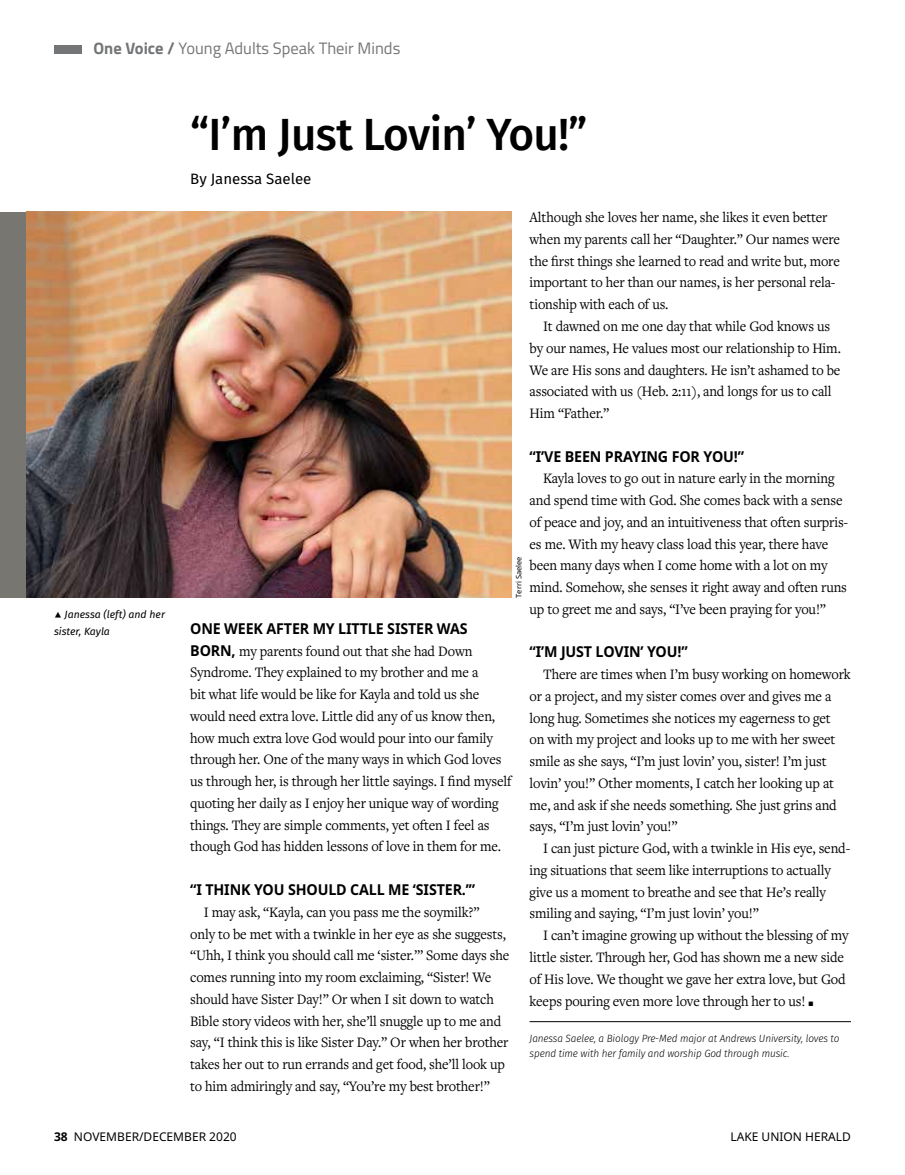
<style>
.page{position:relative;width:905px;height:1175px;background:#fff}
.page>*{position:absolute;margin:0;border:0;box-sizing:border-box;transform-origin:0 0}
.t1{font:500 45px "Fira Sans";letter-spacing:-.015em;color:#000}
.t2{font:16.5px "Titillium Web";color:#737577}
.t3{font:15px/21.8px "Freight Text Pro";letter-spacing:-.01em;color:#000;scale:.95 1}
.t4{font:700 15px "Noto Sans";letter-spacing:-.01em;color:#000;scale:.95 1}
.t5{font:15px "Fira Sans";color:#000}
.t6{font:12px "Noto Sans";color:#000}
.t7{font:italic 300 10.5px/15px "Fira Sans";letter-spacing:-.01em;color:#000;scale:.95 1}
.t8{font:italic 10.5px/16.5px "Fira Sans";color:#000}
.t9{font:7.5px "Noto Sans";color:#000}
.s1{font-weight:700}
.s2{font-family:"Freight Text Pro";font-style:normal}
.s3{font-size:10.5px}
.s4{font-family:"Noto Sans";font-weight:700}
</style>
<div class="page">
<div style="left:54px;top:45px;width:27px;height:9px;background:#737577"></div>
<hr style="left:529px;top:1021px;width:321px;height:1px;background:#000">
<div style="left:0;top:212px;width:511px;height:385px;background:#777670"></div>
<img style="left:27px;top:212px;width:484px;height:385px">
<p class="t2" style="left:93px;top:36px;width:308px"><span class="s1">One Voice /</span> Young Adults Speak Their Minds</p>
<h1 class="t1" style="left:190px;top:99px;width:398px">“I’m Just Lovin’ You!”</h1>
<p class="t8" style="left:54px;top:606px;width:112px"><span class="s2">E</span> Janessa (left) and her sister, Kayla</p>
<p class="t5" style="left:190px;top:167px;width:123px">By Janessa Saelee</p>
<p class="t3" style="left:529px;top:206px;width:328px">Although she loves her name, she likes it even better when my parents call her “Daughter.” Our names were the first things she learned to read and write but, more important to her than our names, is her personal rela&shy;tionship with each of us.</p>
<p class="t3" style="left:529px;top:315px;width:329px;text-indent:13px">It dawned on me one day that while God knows us by our names, He values most our relationship to Him.<br>We are His sons and daughters. He isn’t ashamed to be associated with us (Heb. 2:11), and longs for us to call Him “Father.”</p>
<p class="t4" style="left:529px;top:445px;width:227px">“I’VE BEEN PRAYING FOR YOU!”</p>
<p class="t3" style="left:529px;top:467px;width:337px;text-indent:13px">Kayla loves to go out in nature early in the morning and spend time with God. She comes back with a sense of peace and joy, and an intuitiveness that often surpris&shy;es me. With my heavy class load this year, there have been many days when I come home with a lot on my mind. Somehow, she senses it right away and often runs up to greet me and says, “I’ve been praying for you!”</p>
<p class="t4" style="left:529px;top:641px;width:168px">“I’M JUST LOVIN’ YOU!”</p>
<p class="t3" style="left:529px;top:663px;width:339px;text-indent:13px">There are times when I’m busy working on homework or a project, and my sister comes over and gives me a long hug. Sometimes she notices my eagerness to get<br>on with my project and looks up to me with her sweet smile as she says, “I’m just lovin’ you, sister! I’m just lovin’ you!” Other moments, I catch her looking up at me, and ask if she needs something. She just grins and says, “I’m just lovin’ you!”</p>
<p class="t3" style="left:529px;top:837px;width:339px;text-indent:13px">I can just picture God, with a twinkle in His eye, send&shy;ing situations that seem like interruptions to actually give us a moment to breathe and see that He’s really smiling and saying, “I’m just lovin’ you!”</p>
<p class="t3" style="left:529px;top:924px;width:337px;text-indent:13px">I can’t imagine growing up without the blessing of my little sister. Through her, God has shown me a new side of His love. We thought we gave her extra love, but God keeps pouring even more love through her to us! <span class="s3">P</span></p>
<p class="t7" style="left:529px;top:1031px;width:327px">Janessa Saelee, a Biology Pre-Med major at Andrews University, loves to spend time with her family and worship God through music.</p>
<p class="t9" style="left:513px;top:597px;width:43px;rotate:-90deg">Terri Saelee</p>
<p class="t4" style="left:190px;top:618px;width:294px">ONE WEEK AFTER MY LITTLE SISTER WAS</p>
<p class="t3" style="left:190px;top:639px;width:339px"><span class="s4">BORN,</span> my parents found out that she had Down Syndrome. They explained to my brother and me a<br>bit what life would be like for Kayla and told us she would need extra love. Little did any of us know then, how much extra love God would pour into our family through her. One of the many ways in which God loves us through her, is through her little sayings. I find myself quoting her daily as I enjoy her unique way of wording things. They are simple comments, yet often I feel as though God has hidden lessons of love in them for me.</p>
<p class="t4" style="left:190px;top:879px;width:301px">“I THINK YOU SHOULD CALL ME ‘SISTER.’”</p>
<p class="t3" style="left:190px;top:900px;width:337px;text-indent:13px">I may ask, “Kayla, can you pass me the soymilk?”<br>only to be met with a twinkle in her eye as she suggests, “Uhh, I think you should call me ‘sister.’” Some days she comes running into my room exclaiming, “Sister! We should have Sister Day!” Or when I sit down to watch Bible story videos with her, she’ll snuggle up to me and say, “I think this is like Sister Day.” Or when her brother takes her out to run errands and get food, she’ll look up to him admiringly and say, “You’re my best brother!”</p>
<p class="t6" style="left:54px;top:1128px;width:184px"><span class="s1">38</span> NOVEMBER/DECEMBER 2020</p>
<p class="t6" style="left:730px;top:1128px;width:122px">LAKE UNION HERALD</p>
</div>
